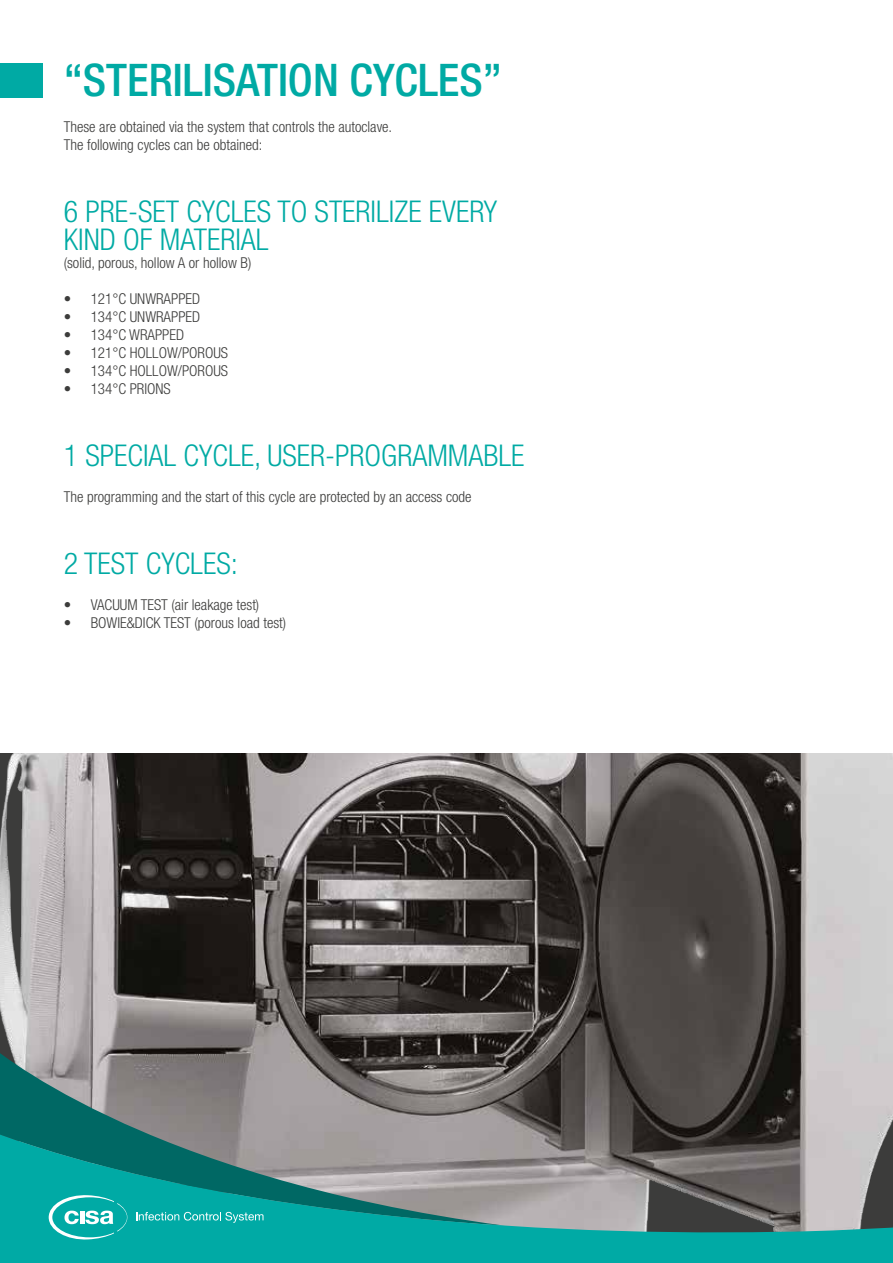
<style>
.page{position:relative;width:893px;height:1263px;background:#fff}
.page>*{position:absolute;margin:0;border:0;box-sizing:border-box;transform-origin:0 0}
.t1{font:500 condensed 45px "Helvetica Neue LT Std";color:#00aaa4}
.t2{font:300 condensed 30px/28.5px "Helvetica Neue LT Std";color:#00aaa4}
.t3{font:300 condensed 15px/18px "Helvetica Neue LT Std";color:#3c3c3b}
</style>
<div class="page">
<img style="left:0;top:753px;width:893px;height:377px">
<svg style="left:0;top:1047px;width:504px;height:83px;background:#767e7d"></svg>
<svg style="left:0;top:1130px;width:893px;height:133px;background:#4a9290"></svg>
<svg style="left:136px;top:1212px;width:127px;height:11px"></svg>
<svg style="left:49px;top:1195px;width:78px;height:44px"></svg>
<div style="left:0;top:64px;width:43px;height:34px;background:#00aaa4"></div>
<h1 class="t1" style="left:64px;top:53px;width:440px">“STERILISATION CYCLES”</h1>
<p class="t3" style="left:64px;top:117px;width:330px">These are obtained via the system that controls the autoclave.<br>The following cycles can be obtained:</p>
<h2 class="t2" style="left:64px;top:197px;width:435px">6 PRE-SET CYCLES TO STERILIZE EVERY<br>KIND OF MATERIAL</h2>
<p class="t3" style="left:64px;top:254px;width:189px">(solid, porous, hollow A or hollow B)</p>
<p class="t3" style="left:64px;top:290px;width:138px">• 121°C UNWRAPPED</p>
<p class="t3" style="left:64px;top:308px;width:138px">• 134°C UNWRAPPED</p>
<p class="t3" style="left:64px;top:326px;width:122px">• 134°C WRAPPED</p>
<p class="t3" style="left:64px;top:344px;width:166px">• 121°C HOLLOW/POROUS</p>
<p class="t3" style="left:64px;top:362px;width:166px">• 134°C HOLLOW/POROUS</p>
<p class="t3" style="left:64px;top:380px;width:109px">• 134°C PRIONS</p>
<h2 class="t2" style="left:64px;top:441px;width:462px">1 SPECIAL CYCLE, USER-PROGRAMMABLE</h2>
<p class="t3" style="left:64px;top:488px;width:409px">The programming and the start of this cycle are protected by an access code</p>
<h2 class="t2" style="left:64px;top:549px;width:176px">2 TEST CYCLES:</h2>
<p class="t3" style="left:64px;top:596px;width:197px">• VACUUM TEST (air leakage test)</p>
<p class="t3" style="left:64px;top:614px;width:224px">• BOWIE&amp;DICK TEST (porous load test)</p>
</div>
